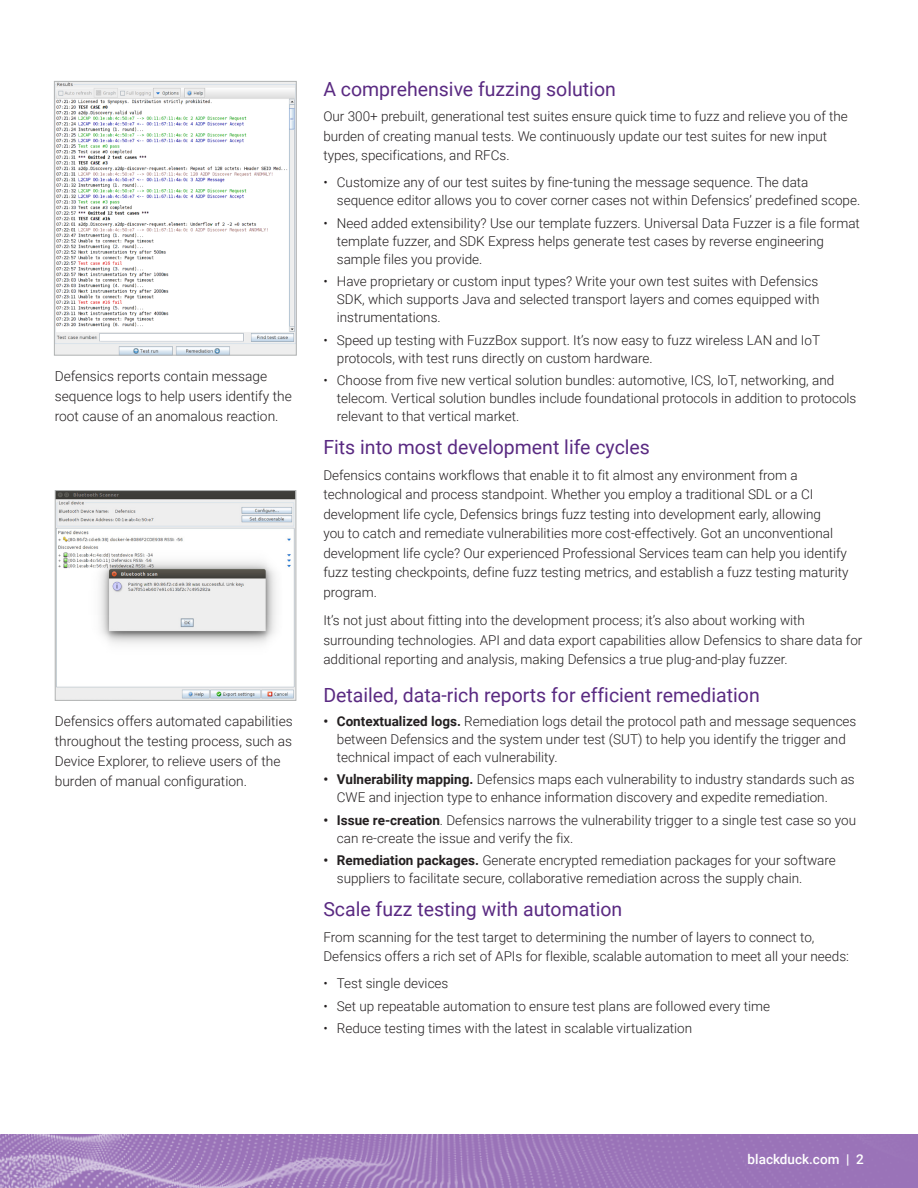
<style>
.page{position:relative;width:918px;height:1188px;background:#fff}
.page>*{position:absolute;margin:0;border:0;box-sizing:border-box;transform-origin:0 0}
.HEADING_2{font:19.5px "Roboto";color:#5a2a82}
.BODY_COPY{font:300 13.8px/19.8px "Roboto";color:#231f20}
.BODY_COPY-2{font:300 13.5px/18px "Roboto";color:#231f20}
.t1{font:500 13.5px "Roboto";color:#fff}
.s1{font-weight:700}
</style>
<div class="page">
<img style="left:0;top:1134px;width:918px;height:54px">
<img style="left:56px;top:83px;width:239px;height:271px">
<div style="left:54px;top:81px;width:243px;height:275px;border:1px solid #b1b3b3"></div>
<img style="left:57px;top:492px;width:237px;height:207px">
<div style="left:55px;top:490px;width:241px;height:211px;border:1px solid #b1b3b3"></div>
<p class="BODY_COPY" style="left:55px;top:365px;width:239px">Defensics reports contain message sequence logs to help users identify the root cause of an anomalous reaction.</p>
<p class="BODY_COPY" style="left:55px;top:711px;width:240px">Defensics offers automated capabilities throughout the testing process, such as Device Explorer, to relieve users of the burden of manual configuration.</p>
<p class="HEADING_2" style="left:323px;top:75px;width:294px">A comprehensive fuzzing solution</p>
<p class="BODY_COPY-2" style="left:323px;top:106px;width:526px;line-height:19.5px">Our 300+ prebuilt, generational test suites ensure quick time to fuzz and relieve you of the burden of creating manual tests. We continuously update our test suites for new input types, specifications, and RFCs.</p>
<p class="BODY_COPY-2" style="left:337px;top:173px;width:525px;text-indent:-14px">• Customize any of our test suites by fine-tuning the message sequence. The data sequence editor allows you to cover corner cases not within Defensics’ predefined scope.</p>
<p class="BODY_COPY-2" style="left:337px;top:213px;width:525px;text-indent:-14px">• Need added extensibility? Use our template fuzzers. Universal Data Fuzzer is a file format template fuzzer, and SDK Express helps generate test cases by reverse engineering sample files you provide.</p>
<p class="BODY_COPY-2" style="left:337px;top:272px;width:484px;text-align:justify;text-indent:-14px">• Have proprietary or custom input types? Write your own test suites with Defensics SDK, which supports Java and selected transport layers and comes equipped with instrumentations.</p>
<p class="BODY_COPY-2" style="left:337px;top:330px;width:485px;text-indent:-14px">• Speed up testing with FuzzBox support. It’s now easy to fuzz wireless LAN and IoT protocols, with test runs directly on custom hardware.</p>
<p class="BODY_COPY-2" style="left:337px;top:371px;width:521px;text-indent:-14px">• Choose from five new vertical solution bundles: automotive, ICS, IoT, networking, and telecom. Vertical solution bundles include foundational protocols in addition to protocols relevant to that vertical market.</p>
<p class="HEADING_2" style="left:323px;top:434px;width:328px">Fits into most development life cycles</p>
<p class="BODY_COPY-2" style="left:323px;top:465px;width:527px;line-height:19.5px">Defensics contains workflows that enable it to fit almost any environment from a technological and process standpoint. Whether you employ a traditional SDL or a CI development life cycle, Defensics brings fuzz testing into development early, allowing<br>you to catch and remediate vulnerabilities more cost-effectively. Got an unconventional development life cycle? Our experienced Professional Services team can help you identify fuzz testing checkpoints, define fuzz testing metrics, and establish a fuzz testing maturity program.</p>
<p class="BODY_COPY-2" style="left:323px;top:610px;width:541px;line-height:19.5px">It’s not just about fitting into the development process; it’s also about working with surrounding technologies. API and data export capabilities allow Defensics to share data for additional reporting and analysis, making Defensics a true plug-and-play fuzzer.</p>
<p class="HEADING_2" style="left:323px;top:681px;width:438px">Detailed, data-rich reports for efficient remediation</p>
<p class="BODY_COPY-2" style="left:337px;top:711px;width:521px;text-indent:-14px"><span class="s1">• Contextualized logs.</span> Remediation logs detail the protocol path and message sequences between Defensics and the system under test (SUT) to help you identify the trigger and technical impact of each vulnerability.</p>
<p class="BODY_COPY-2" style="left:337px;top:770px;width:519px;text-indent:-14px"><span class="s1">• Vulnerability mapping.</span> Defensics maps each vulnerability to industry standards such as<br>CWE and injection type to enhance information discovery and expedite remediation.</p>
<p class="BODY_COPY-2" style="left:337px;top:810px;width:521px;text-indent:-14px"><span class="s1">• Issue re-creation</span>. Defensics narrows the vulnerability trigger to a single test case so you can re-create the issue and verify the fix.</p>
<p class="BODY_COPY-2" style="left:337px;top:851px;width:500px;text-indent:-14px"><span class="s1">• Remediation packages.</span> Generate encrypted remediation packages for your software suppliers to facilitate secure, collaborative remediation across the supply chain.</p>
<p class="HEADING_2" style="left:323px;top:896px;width:300px">Scale fuzz testing with automation</p>
<p class="BODY_COPY-2" style="left:323px;top:927px;width:527px;line-height:19.5px">From scanning for the test target to determining the number of layers to connect to,<br>Defensics offers a rich set of APIs for flexible, scalable automation to meet all your needs:</p>
<p class="BODY_COPY-2" style="left:323px;top:974px;width:127px">• Test single devices</p>
<p class="BODY_COPY-2" style="left:323px;top:996px;width:448px">• Set up repeatable automation to ensure test plans are followed every time</p>
<p class="BODY_COPY-2" style="left:323px;top:1019px;width:370px">• Reduce testing times with the latest in scalable virtualization</p>
<p class="t1" style="left:748px;top:1149px;width:118px">blackduck.com | 2</p>
</div>
